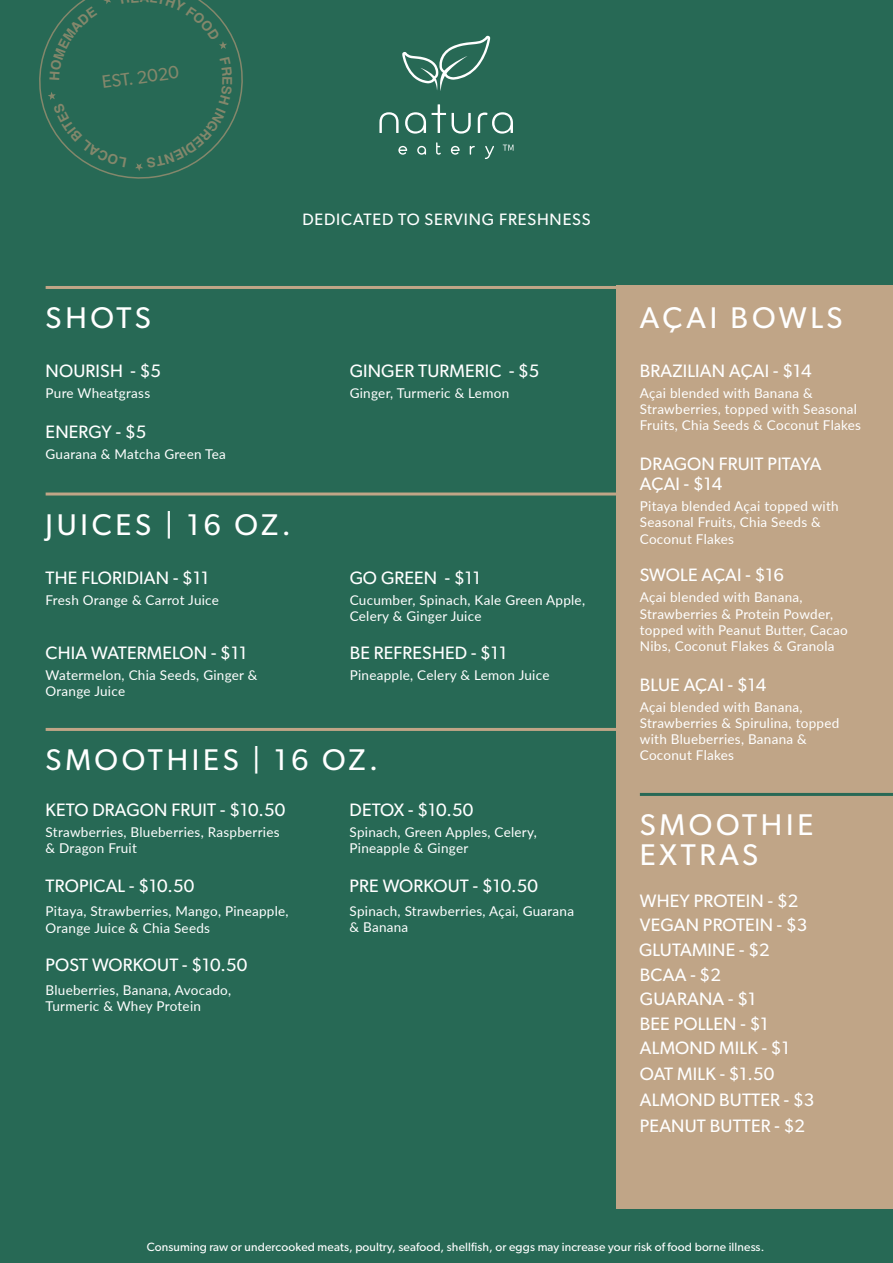
<style>
.page{position:relative;width:893px;height:1263px;background:#276955}
.page>*{position:absolute;margin:0;border:0;box-sizing:border-box;transform-origin:0 0}
.t1{font:30px/30px "Gibson";letter-spacing:.125em;color:#fff}
.t2{font:18px/24.5px "Gibson";letter-spacing:.01em;color:#fff}
.t3{font:18px "Gibson";color:#b79878}
.t4{font:16.5px "Gibson";letter-spacing:.05em;color:#fff}
.t5{font:13.5px/16.2px "Lato";letter-spacing:.02em;color:#fff}
.t6{font:12px "Gibson";letter-spacing:.01em;color:#fff}
</style>
<div class="page">
<div style="left:617px;top:286px;width:276px;height:923px;background:#c0a587"></div>
<svg style="left:402px;top:36px;width:88px;height:55px"></svg>
<svg style="left:379px;top:104px;width:134px;height:30px"></svg>
<svg style="left:398px;top:142px;width:96px;height:17px"></svg>
<svg style="left:503px;top:145px;width:10px;height:6px"></svg>
<hr style="left:46px;top:286px;width:572px;height:3px;background:#c0a587">
<hr style="left:640px;top:793px;width:253px;height:3px;background:#286955">
<hr style="left:46px;top:492px;width:572px;height:3px;background:#c0a587">
<hr style="left:46px;top:728px;width:572px;height:3px;background:#c0a587">
<svg style="left:39px;top:0;width:204px;height:179px"></svg>
<h2 class="t3" style="left:101px;top:71px;width:79px;rotate:-7deg">EST. 2020</h2>
<p class="t4" style="left:302px;top:209px;width:290px">DEDICATED TO SERVING FRESHNESS</p>
<h1 class="t1" style="left:46px;top:302px;width:107px">SHOTS</h1>
<h2 class="t2" style="left:46px;top:358px;width:117px">NOURISH - $5</h2>
<p class="t5" style="left:46px;top:384px;width:106px">Pure Wheatgrass</p>
<h2 class="t2" style="left:46px;top:419px;width:102px">ENERGY - $5</h2>
<p class="t5" style="left:46px;top:446px;width:182px">Guarana &amp; Matcha Green Tea</p>
<h1 class="t1" style="left:46px;top:509px;width:247px">JUICES | 16 OZ.</h1>
<h2 class="t2" style="left:46px;top:565px;width:165px">THE FLORIDIAN - $11</h2>
<p class="t5" style="left:46px;top:591px;width:175px">Fresh Orange &amp; Carrot Juice</p>
<h2 class="t2" style="left:46px;top:641px;width:203px">CHIA WATERMELON - $11</h2>
<p class="t5" style="left:46px;top:666px;width:213px">Watermelon, Chia Seeds, Ginger &amp;<br>Orange Juice</p>
<h2 class="t2" style="left:350px;top:358px;width:191px">GINGER TURMERIC - $5</h2>
<p class="t5" style="left:350px;top:384px;width:161px">Ginger, Turmeric &amp; Lemon</p>
<h2 class="t2" style="left:350px;top:565px;width:133px">GO GREEN - $11</h2>
<p class="t5" style="left:350px;top:591px;width:237px">Cucumber, Spinach, Kale Green Apple,<br>Celery &amp; Ginger Juice</p>
<h2 class="t2" style="left:350px;top:641px;width:159px">BE REFRESHED - $11</h2>
<p class="t5" style="left:350px;top:667px;width:201px">Pineapple, Celery &amp; Lemon Juice</p>
<h1 class="t1" style="left:46px;top:744px;width:334px">SMOOTHIES | 16 OZ.</h1>
<h2 class="t2" style="left:350px;top:798px;width:125px">DETOX - $10.50</h2>
<p class="t5" style="left:350px;top:824px;width:189px">Spinach, Green Apples, Celery,<br>Pineapple &amp; Ginger</p>
<h2 class="t2" style="left:46px;top:798px;width:241px">KETO DRAGON FRUIT - $10.50</h2>
<p class="t5" style="left:46px;top:824px;width:236px">Strawberries, Blueberries, Raspberries &amp; Dragon Fruit</p>
<h2 class="t2" style="left:46px;top:873px;width:150px">TROPICAL - $10.50</h2>
<p class="t5" style="left:46px;top:903px;width:245px">Pitaya, Strawberries, Mango, Pineapple,<br>Orange Juice &amp; Chia Seeds</p>
<h2 class="t2" style="left:46px;top:952px;width:203px">POST WORKOUT - $10.50</h2>
<p class="t5" style="left:46px;top:981px;width:187px">Blueberries, Banana, Avocado,<br>Turmeric &amp; Whey Protein</p>
<h2 class="t2" style="left:350px;top:873px;width:190px">PRE WORKOUT - $10.50</h2>
<p class="t5" style="left:350px;top:902px;width:226px">Spinach, Strawberries, Açai, Guarana &amp; Banana</p>
<h1 class="t1" style="left:640px;top:302px;width:204px">AÇAI BOWLS</h1>
<h2 class="t2" style="left:640px;top:358px;width:173px">BRAZILIAN AÇAI - $14</h2>
<p class="t5" style="left:640px;top:384px;width:223px">Açai blended with Banana &amp;<br>Strawberries, topped with Seasonal<br>Fruits, Chia Seeds &amp; Coconut Flakes</p>
<h2 class="t2" style="left:640px;top:454px;width:183px;line-height:19.5px">DRAGON FRUIT PITAYA<br>AÇAI - $14</h2>
<p class="t5" style="left:640px;top:498px;width:200px">Pitaya blended Açai topped with<br>Seasonal Fruits, Chia Seeds &amp;<br>Coconut Flakes</p>
<h2 class="t2" style="left:640px;top:563px;width:146px">SWOLE AÇAI - $16</h2>
<p class="t5" style="left:640px;top:589px;width:209px">Açai blended with Banana,<br>Strawberries &amp; Protein Powder, topped with Peanut Butter, Cacao<br>Nibs, Coconut Flakes &amp; Granola</p>
<h2 class="t2" style="left:640px;top:672px;width:128px">BLUE AÇAI - $14</h2>
<p class="t5" style="left:640px;top:698px;width:201px">Açai blended with Banana,<br>Strawberries &amp; Spirulina, topped with Blueberries, Banana &amp;<br>Coconut Flakes</p>
<h1 class="t1" style="left:640px;top:809px;width:175px">SMOOTHIE<br>EXTRAS</h1>
<h2 class="t2" style="left:640px;top:888px;width:169px">WHEY PROTEIN - $2<br>VEGAN PROTEIN - $3</h2>
<h2 class="t2" style="left:639px;top:937px;width:132px;line-height:25.2px">GLUTAMINE - $2<br>BCAA - $2</h2>
<h2 class="t2" style="left:640px;top:987px;width:151px">GUARANA - $1<br>BEE POLLEN - $1<br>ALMOND MILK - $1</h2>
<h2 class="t2" style="left:640px;top:1060px;width:176px;line-height:26px">OAT MILK - $1.50<br>ALMOND BUTTER - $3<br>PEANUT BUTTER - $2</h2>
<p class="t6" style="left:147px;top:1239px;width:619px">Consuming raw or undercooked meats, poultry, seafood, shellfish, or eggs may increase your risk of food borne illness.</p>
</div>
